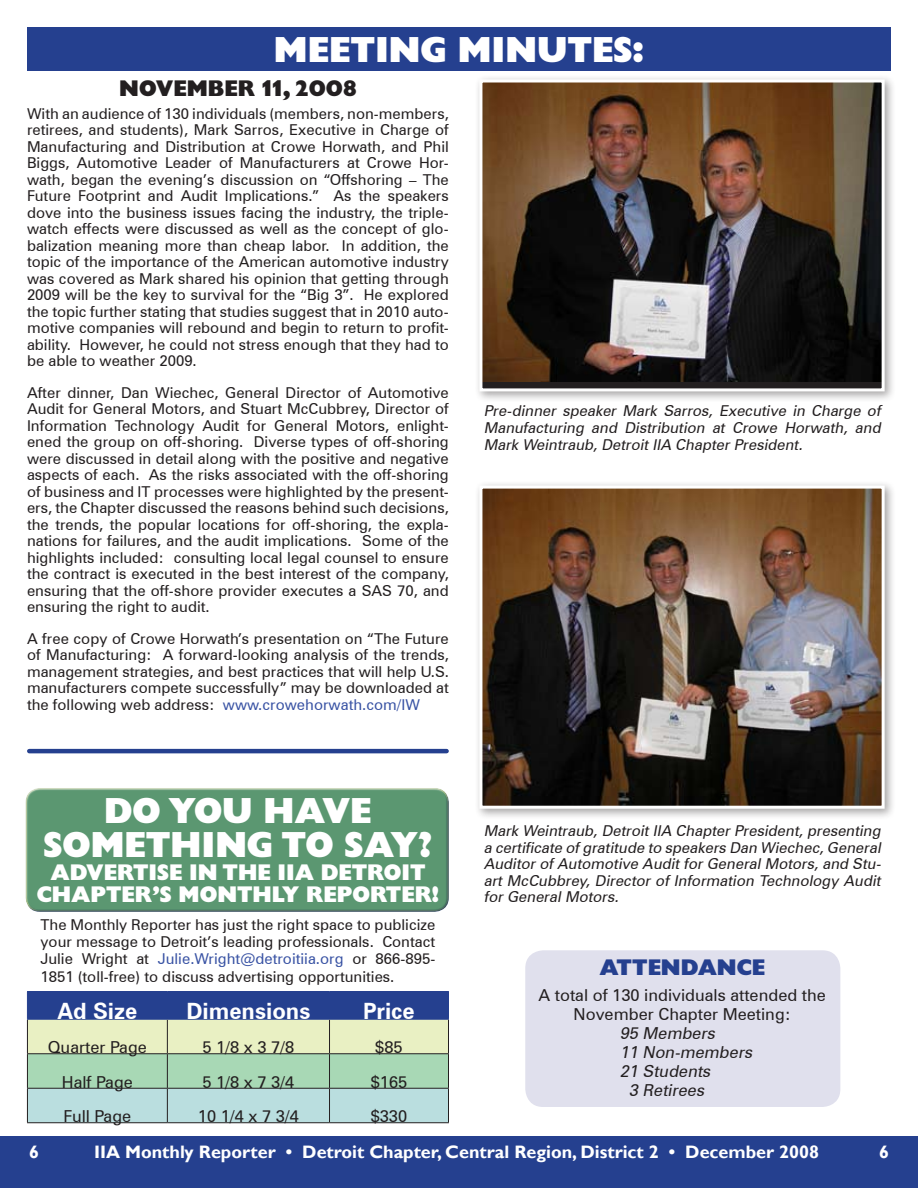
<style>
.page{position:relative;width:918px;height:1188px;background:#fff}
.page>*{position:absolute;margin:0;border:0;box-sizing:border-box;transform-origin:0 0}
.t1{font:36px "Gill Sans Extra Bold Display";color:#fff}
.t2{font:22.5px/22.5px "Gill Sans Extra Bold Display";color:#fff}
.t3{font:700 22.5px "Zurich BT";color:#fff}
.t4{font:22.5px "Gill Sans Extra Bold Display";color:#231f20}
.t5{font:22.5px "Gill Sans Extra Bold Display";color:#25408f}
.t6{font:700 18px "Gill Sans";color:#fff}
.t7{font:16.5px/19px "Zurich BT";color:#231f20;text-align:center}
.t8{font:italic 16.5px "Zurich BT";color:#231f20}
.t9{font:15px/16.5px "Zurich BT";color:#231f20;text-align:justify}
.t10{font:italic 15px/16.5px "Zurich BT";color:#231f20;text-align:justify}
.s1{color:#3953a4}
</style>
<div class="page">
<div style="left:27px;top:27px;width:864px;height:44px;background:#25408f"></div>
<div style="left:0;top:1136px;width:918px;height:52px;background:#25408f"></div>
<hr style="left:27px;top:991px;width:140px;height:1px;background:#25408f">
<hr style="left:167px;top:991px;width:163px;height:1px;background:#25408f">
<hr style="left:330px;top:991px;width:119px;height:1px;background:#25408f">
<svg style="left:27px;top:992px;width:422px;height:131px;background:#9ebab7"></svg>
<hr style="left:27px;top:1019px;width:140px;height:1px;background:#25408f">
<hr style="left:167px;top:1019px;width:163px;height:1px;background:#25408f">
<hr style="left:330px;top:1019px;width:119px;height:1px;background:#25408f">
<div style="left:25px;top:785px;width:424px;height:121px;background:#fff;opacity:.75"></div>
<div style="left:25px;top:792px;width:426px;height:122px;background:#5b9771"></div>
<div style="left:474px;top:74px;width:422px;height:329px;background:#231f20;opacity:.4"></div>
<img style="left:483px;top:84px;width:398px;height:298px">
<div style="left:479px;top:80px;width:406px;height:311px;border:3px solid #fff"></div>
<div style="left:474px;top:481px;width:422px;height:339px;background:#231f20;opacity:.4"></div>
<img style="left:483px;top:490px;width:398px;height:315px">
<div style="left:479px;top:486px;width:406px;height:323px;border:3px solid #fff"></div>
<hr style="left:29px;top:749px;width:418px;height:4px;background:#25408f">
<div style="left:525px;top:950px;width:315px;height:157px;background:#e0e0ed;border-radius:18px"></div>
<h1 class="t1" style="left:274px;top:28px;width:372px">MEETING MINUTES:</h1>
<h2 class="t4" style="left:119px;top:74px;width:239px">NOVEMBER 11, 2008</h2>
<p class="t9" style="left:27px;top:105px;width:423px">With an audience of 130 individuals (members, non-members, retirees, and students), Mark Sarros, Executive in Charge of Manufacturing and Distribution at Crowe Horwath, and Phil Biggs, Automotive Leader of Manufacturers at Crowe Hor&shy;wath, began the evening’s discussion on “Offshoring – The Future Footprint and Audit Implications.” As the speakers dove into the business issues facing the industry, the triple&shy;watch effects were discussed as well as the concept of glo&shy;balization meaning more than cheap labor. In addition, the topic of the importance of the American automotive industry was covered as Mark shared his opinion that getting through 2009 will be the key to survival for the “Big 3”. He explored the topic further stating that studies suggest that in 2010 auto&shy;motive companies will rebound and begin to return to profit&shy;ability. However, he could not stress enough that they had to be able to weather 2009.</p>
<p class="t9" style="left:27px;top:384px;width:423px">After dinner, Dan Wiechec, General Director of Automotive Audit for General Motors, and Stuart McCubbrey, Director of Information Technology Audit for General Motors, enlight&shy;ened the group on off-shoring. Diverse types of off-shoring were discussed in detail along with the positive and negative aspects of each. As the risks associated with the off-shoring of business and IT processes were highlighted by the present&shy;ers, the Chapter discussed the reasons behind such decisions, the trends, the popular locations for off-shoring, the expla&shy;nations for failures, and the audit implications. Some of the highlights included: consulting local legal counsel to ensure the contract is executed in the best interest of the company, ensuring that the off-shore provider executes a SAS 70, and ensuring the right to audit.</p>
<p class="t9" style="left:27px;top:630px;width:423px">A free copy of Crowe Horwath’s presentation on “The Future of Manufacturing: A forward-looking analysis of the trends, management strategies, and best practices that will help U.S. manufacturers compete successfully” may be downloaded at the following web address: <span class="s1">www.crowehorwath.com/IW</span></p>
<h1 class="t1" style="left:104px;top:789px;width:93px">DO YOU</h1>
<h1 class="t1" style="left:264px;top:789px;width:28px">HAVE</h1>
<h1 class="t1" style="left:44px;top:823px;width:27px">SOMETHING</h1>
<h1 class="t1" style="left:282px;top:823px;width:89px">TO SAY</h1>
<h1 class="t1" style="left:418px;top:823px;width:16px">?</h1>
<h2 class="t2" style="left:50px;top:860px;width:240px">ADVERTISE IN THE IIA</h2>
<h2 class="t2" style="left:37px;top:860px;width:404px;text-indent:284px">DETROIT<br>CHAPTER’S MONTHLY REPORTER!</h2>
<p class="t9" style="left:40px;top:916px;width:396px;line-height:17.2px">The Monthly Reporter has just the right space to publicize your message to Detroit’s leading professionals. Contact Julie Wright at <span class="s1">Julie.Wright@detroitiia.org</span> or 866-895- 1851 (toll-free) to discuss advertising opportunities.</p>
<h2 class="t3" style="left:57px;top:997px;width:82px">Ad Size</h2>
<h2 class="t3" style="left:186px;top:997px;width:126px">Dimensions</h2>
<h2 class="t3" style="left:363px;top:997px;width:53px">Price</h2>
<p class="t7" style="left:48px;top:1038px;width:100px">Quarter Page</p>
<p class="t7" style="left:202px;top:1038px;width:93px">5 1/8 x 3 7/8</p>
<p class="t7" style="left:375px;top:1038px;width:29px">$85</p>
<p class="t7" style="left:62px;top:1072px;width:72px">Half Page</p>
<p class="t7" style="left:202px;top:1072px;width:93px">5 1/8 x 7 3/4</p>
<p class="t7" style="left:371px;top:1072px;width:38px">$165</p>
<p class="t7" style="left:64px;top:1107px;width:69px">Full Page</p>
<p class="t7" style="left:198px;top:1107px;width:103px">10 1/4 x 7 3/4</p>
<p class="t7" style="left:371px;top:1107px;width:38px">$330</p>
<p class="t10" style="left:484px;top:403px;width:402px">Pre-dinner speaker Mark Sarros, Executive in Charge of Manufacturing and Distribution at Crowe Horwath, and Mark Weintraub, Detroit IIA Chapter President.</p>
<p class="t10" style="left:484px;top:823px;width:402px">Mark Weintraub, Detroit IIA Chapter President, presenting a certificate ofgratitude to speakers Dan Wiechec,General Auditor of Automotive Audit for General Motors, and Stu&shy;art McCubbrey, Director of Information Technology Audit for General Motors.</p>
<h2 class="t5" style="left:599px;top:954px;width:17px">ATTEN</h2>
<h2 class="t5" style="left:681px;top:954px;width:84px">DANCE</h2>
<p class="t7" style="left:539px;top:985px;width:289px">A total of 130 individuals attended the<br>November Chapter Meeting:</p>
<p class="t8" style="left:620px;top:1023px;width:100px">95 Members</p>
<p class="t8" style="left:620px;top:1042px;width:137px">11 Non-members</p>
<p class="t8" style="left:620px;top:1061px;width:96px">21 Students</p>
<p class="t8" style="left:629px;top:1080px;width:80px">3 Retirees</p>
<p class="t6" style="left:29px;top:1141px;width:11px">6</p>
<p class="t6" style="left:94px;top:1141px;width:727px">IIA Monthly Reporter • Detroit Chapter, Central Region, District 2 • December 2008</p>
<p class="t6" style="left:879px;top:1141px;width:11px">6</p>
</div>
